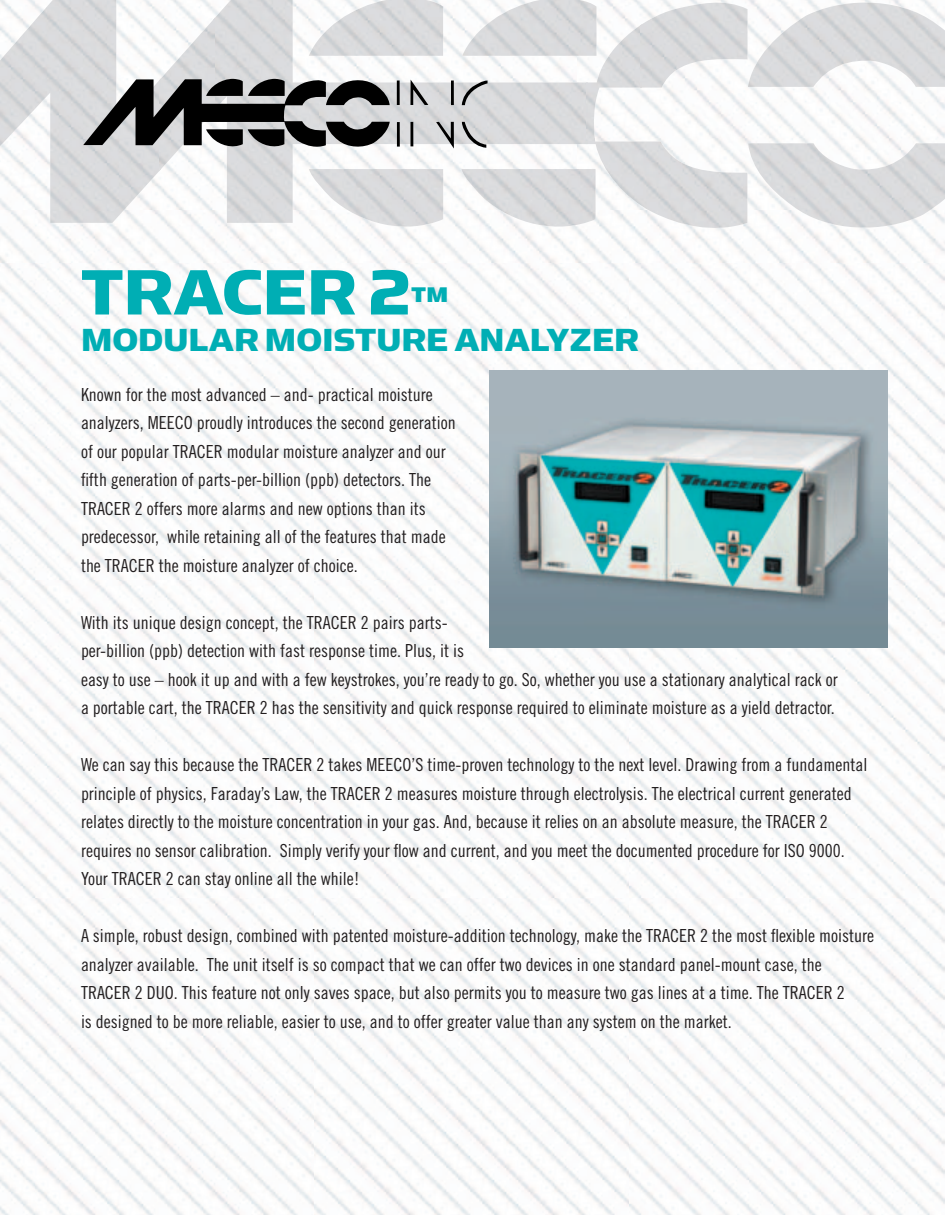
<style>
.page{position:relative;width:945px;height:1215px;background:#fff}
.page>*{position:absolute;margin:0;border:0;box-sizing:border-box;transform-origin:0 0}
.t1{font:72px "Simian Text Chimpanzee";color:#00aeb4}
.t2{font:36px "Simian Text Chimpanzee";color:#00aeb4}
.t3{font:18px/28.5px "Trade Gothic Cond Eighteen";color:#231f20}
.s1{font-size:45px}
</style>
<div class="page">
<img style="left:0;top:209px;width:945px;height:1006px">
<img style="left:161px;top:0;width:784px;height:209px">
<img style="left:0;top:0;width:161px;height:234px">
<img style="left:213px;top:0;width:107px;height:234px">
<img style="left:588px;top:139px;width:160px;height:95px">
<img style="left:159px;top:0;width:55px;height:188px">
<img style="left:320px;top:45px;width:268px;height:143px">
<img style="left:587px;top:0;width:54px;height:140px">
<img style="left:640px;top:0;width:108px;height:93px">
<img style="left:462px;top:0;width:135px;height:56px">
<img style="left:309px;top:0;width:134px;height:56px">
<img style="left:748px;top:143px;width:197px;height:91px">
<img style="left:309px;top:169px;width:134px;height:66px">
<img style="left:461px;top:169px;width:135px;height:66px">
<img style="left:748px;top:3px;width:197px;height:84px">
<img style="left:489px;top:370px;width:398px;height:278px">
<svg style="left:410px;top:80px;width:18px;height:25px"></svg>
<hr style="left:397px;top:122px;width:3px;height:25px;background:#000">
<svg style="left:436px;top:122px;width:18px;height:27px"></svg>
<svg style="left:462px;top:122px;width:24px;height:26px"></svg>
<hr style="left:411px;top:122px;width:2px;height:24px;background:#000">
<hr style="left:397px;top:80px;width:3px;height:25px;background:#000">
<hr style="left:451px;top:81px;width:3px;height:24px;background:#000">
<svg style="left:83px;top:78px;width:307px;height:71px;background:#6c6c6d"></svg>
<svg style="left:462px;top:81px;width:26px;height:24px"></svg>
<h1 class="t1" style="left:81px;top:250px;width:369px">TRACER 2<span class="s1">™</span></h1>
<h2 class="t2" style="left:81px;top:318px;width:560px">MODULAR MOISTURE ANALYZER</h2>
<p class="t3" style="left:81px;top:380px;width:376px">Known for the most advanced – and- practical moisture analyzers, MEECO proudly introduces the second generation of our popular TRACER modular moisture analyzer and our fifth generation of parts-per-billion (ppb) detectors. The TRACER 2 offers more alarms and new options than its predecessor, while retaining all of the features that made the TRACER the moisture analyzer of choice.</p>
<p class="t3" style="left:81px;top:608px;width:758px">With its unique design concept, the TRACER 2 pairs parts-<br>per-billion (ppb) detection with fast response time. Plus, it is<br>easy to use – hook it up and with a few keystrokes, you’re ready to go. So, whether you use a stationary analytical rack or a portable cart, the TRACER 2 has the sensitivity and quick response required to eliminate moisture as a yield detractor.</p>
<p class="t3" style="left:81px;top:750px;width:788px">We can say this because the TRACER 2 takes MEECO’S time-proven technology to the next level. Drawing from a fundamental principle of physics, Faraday’s Law, the TRACER 2 measures moisture through electrolysis. The electrical current generated relates directly to the moisture concentration in your gas. And, because it relies on an absolute measure, the TRACER 2 requires no sensor calibration. Simply verify your flow and current, and you meet the documented procedure for ISO 9000.<br>Your TRACER 2 can stay online all the while!</p>
<p class="t3" style="left:81px;top:921px;width:795px">A simple, robust design, combined with patented moisture-addition technology, make the TRACER 2 the most flexible moisture analyzer available. The unit itself is so compact that we can offer two devices in one standard panel-mount case, the TRACER 2 DUO. This feature not only saves space, but also permits you to measure two gas lines at a time. The TRACER 2<br>is designed to be more reliable, easier to use, and to offer greater value than any system on the market.</p>
</div>
